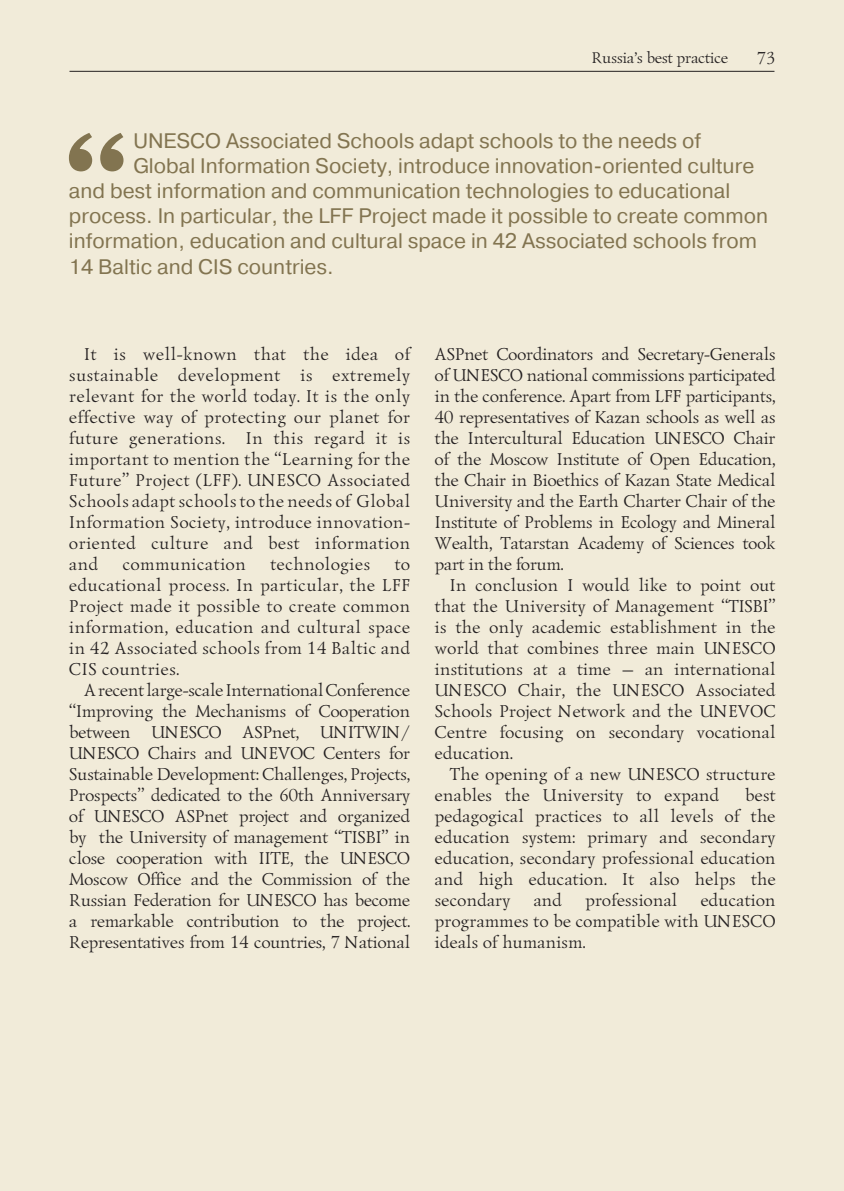
<style>
.page{position:relative;width:844px;height:1191px;background:#fff}
.page>*{position:absolute;margin:0;border:0;box-sizing:border-box;transform-origin:0 0}
.t1{font:21px/25.2px "Pragmatica";color:#827450}
.t2{font:17.5px/21px "Lazurski";letter-spacing:.02em;color:#231f20;text-align:justify}
.t3{font:17.5px "Lazurski";letter-spacing:.04em;color:#231f20}
.t4{font:300 17.5px "Lazurski C Lt";color:#231f20}
.t5{font:300 15.75px "Lazurski C Lt";color:#231f20}
</style>
<div class="page">
<div style="left:0;top:0;width:843px;height:1191px;background:#f1ebd9"></div>
<hr style="left:69px;top:71px;width:705px;height:1px;background:#231f20">
<svg style="left:69px;top:133px;width:54px;height:38px"></svg>
<p class="t5" style="left:591px;top:47px;width:138px">Russia’s best practice</p>
<p class="t4" style="left:755px;top:46px;width:20px">73</p>
<p class="t1" style="left:133px;top:128px;width:15px">UNES</p>
<p class="t1" style="left:190px;top:128px;width:512px">CO Associated Schools adapt schools to the needs of</p>
<p class="t1" style="left:133px;top:153px;width:622px">Global I nformation Society, introduce innovation-oriented culture</p>
<p class="t1" style="left:69px;top:179px;width:663px">and best information and communication technologies to educational</p>
<p class="t1" style="left:69px;top:204px;width:262px">process. I n particular, the LFF</p>
<p class="t1" style="left:69px;top:204px;width:700px;text-indent:289px">Project made it possible to create common information, education and cultural space in 42 Associated schools from<br>14 Baltic and CIS countries.</p>
<p class="t2" style="left:68px;top:343px;width:343px;text-indent:15px">It is well-known that the idea of sustainable development is extremely relevant for the world today. It is the only effective way of protecting our planet for future generations. In this regard it is important to mention the “Learning for the Future” Project (LFF). UNESCO Associated Schools adapt schools to the needs of Global Information Society, introduce innovation&shy;oriented culture and best information and</p>
<p class="t3" style="left:122px;top:551px;width:124px">communication</p>
<p class="t3" style="left:269px;top:551px;width:101px">technologies</p>
<p class="t2" style="left:68px;top:553px;width:342px;text-indent:325px">to educational process. In particular, the LFF Project made it possible to create common information, education and cultural space in 42 Associated schools from 14 Baltic and CIS countries.</p>
<p class="t2" style="left:68px;top:679px;width:342px;text-indent:15px">A recent large-scale International Conference “Improving the Mechanisms of Cooperation between UNESCO ASPnet, UNITWIN/ UNESCO Chairs and UNEVOC Centers for Sustainable Development: Challenges, Projects, Prospects” dedicated to the 60th Anniversary of UNESCO ASPnet project and organized by the University of management “TISBI” in close cooperation with IITE, the UNESCO Moscow Office and the Commission of the Russian Federation for UNESCO has become a remarkable contribution to the project.<br>Representatives from 14 countries, 7 National</p>
<p class="t2" style="left:434px;top:343px;width:342px">ASPnet Coordinators and Secretary-Generals of UNESCO national commissions participated in the conference. Apart from LFF participants, 40 representatives of Kazan schools as well as the Intercultural Education UNESCO Chair of the Moscow Institute of Open Education, the Chair in Bioethics of Kazan State Medical University and the Earth Charter Chair of the Institute of Problems in Ecology and Mineral Wealth, Tatarstan Academy of Sciences took part in the forum.</p>
<p class="t2" style="left:434px;top:574px;width:342px;text-indent:15px">In conclusion I would like to point out that the University of Management “TISBI” is the only academic establishment in the world that combines three main UNESCO institutions at a time – an international UNESCO Chair, the UNESCO Associated Schools Project Network and the UNEVOC Centre focusing on secondary vocational education.</p>
<p class="t2" style="left:434px;top:763px;width:342px;text-indent:15px">The opening of a new UNESCO structure enables the University to expand</p>
<p class="t2" style="left:434px;top:784px;width:342px;text-indent:310px">best pedagogical practices to all levels of the education system: primary and secondary education, secondary professional education and high education. It also helps the secondary</p>
<p class="t2" style="left:532px;top:889px;width:30px">and</p>
<p class="t2" style="left:584px;top:889px;width:93px">professional</p>
<p class="t2" style="left:434px;top:889px;width:342px;text-indent:266px">education programmes to be compatible with UNESCO ideals of humanism.</p>
</div>
